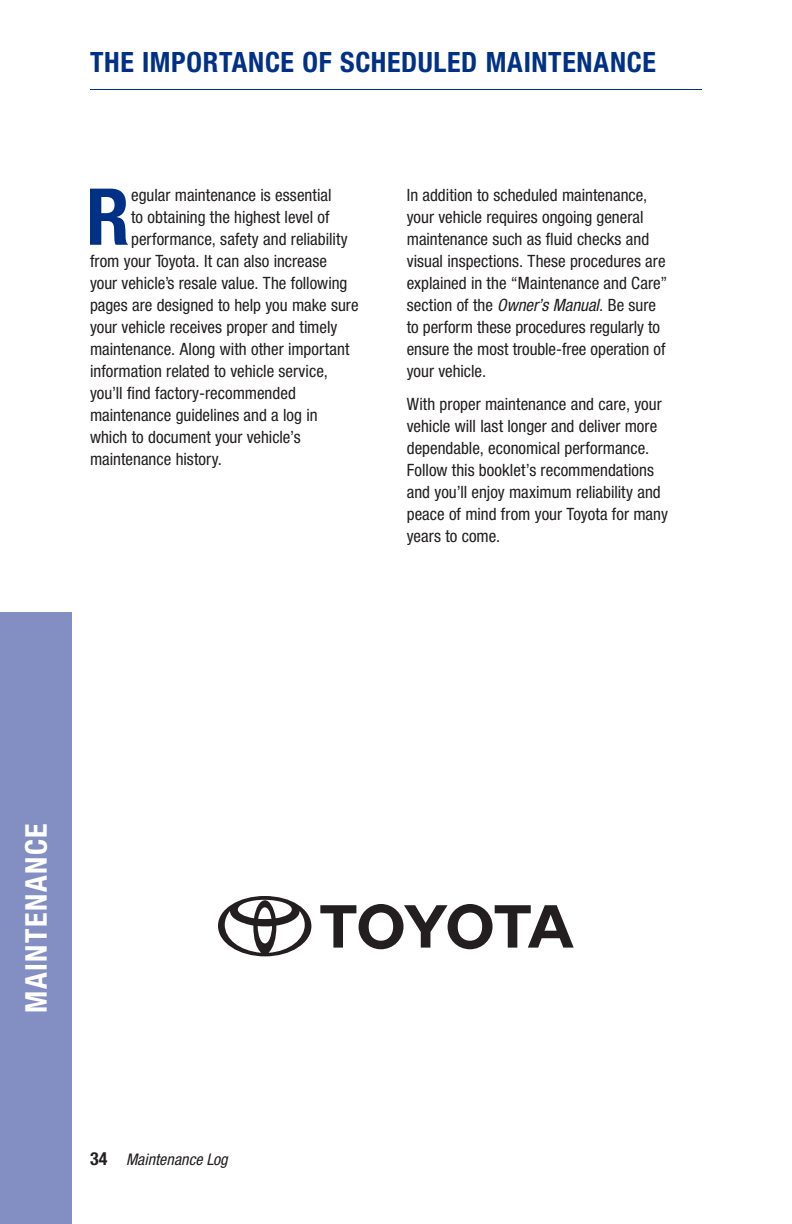
<style>
.page{position:relative;width:792px;height:1224px;background:#fff}
.page>*{position:absolute;margin:0;border:0;box-sizing:border-box;transform-origin:0 0}
.t1{font:700 condensed 78.6px "Helvetica Neue LT Std";color:#003186}
.t2{font:700 condensed 30px "Helvetica Neue LT Std";letter-spacing:.05em;color:#fff}
.t3{font:700 condensed 28px "Helvetica Neue LT Std";letter-spacing:.025em;color:#003186}
.t4{font:condensed 17px/22px "Helvetica Neue LT Std";color:#231f20}
.t5{font:italic condensed 16px "Helvetica Neue LT Std";letter-spacing:.005em;color:#231f20}
.s1{font-style:italic}
.s2{font-weight:700;font-style:normal;font-size:18px}
</style>
<div class="page">
<div style="left:0;top:612px;width:72px;height:612px;background:#838fc2"></div>
<hr style="left:90px;top:89px;width:612px;height:1px;background:#003186">
<svg style="left:218px;top:896px;width:93px;height:60px"></svg>
<svg style="left:320px;top:904px;width:254px;height:45px"></svg>
<h3 class="t3" style="left:90px;top:45px;width:567px">THE IMPORTANCE OF SCHEDULED MAINTENANCE</h3>
<h1 class="t1" style="left:86px;top:169px;width:45px">R</h1>
<p class="t4" style="left:131px;top:184px;width:202px">egular maintenance is essential</p>
<p class="t4" style="left:131px;top:206px;width:200px">to obtaining the highest level of</p>
<p class="t4" style="left:131px;top:228px;width:218px">performance, safety and reliability</p>
<p class="t4" style="left:90px;top:250px;width:239px">from your Toyota. It can also increase</p>
<p class="t4" style="left:90px;top:272px;width:259px">your vehicle’s resale value. The following</p>
<p class="t4" style="left:90px;top:294px;width:270px">pages are designed to help you make sure</p>
<p class="t4" style="left:90px;top:316px;width:249px">your vehicle receives proper and timely</p>
<p class="t4" style="left:90px;top:338px;width:261px">maintenance. Along with other important</p>
<p class="t4" style="left:90px;top:360px;width:239px">information related to vehicle service,</p>
<p class="t4" style="left:90px;top:382px;width:207px">you’ll find factory-recommended</p>
<p class="t4" style="left:90px;top:404px;width:229px">maintenance guidelines and a log in</p>
<p class="t4" style="left:90px;top:426px;width:212px">which to document your vehicle’s</p>
<p class="t4" style="left:90px;top:448px;width:134px">maintenance history.</p>
<p class="t4" style="left:407px;top:184px;width:262px">In addition to scheduled maintenance, your vehicle requires ongoing general maintenance such as fluid checks and visual inspections. These procedures are explained in the “Maintenance and Care” section of the <span class="s1">Owner’s Manual</span>. Be sure to perform these procedures regularly to ensure the most trouble-free operation of your vehicle.</p>
<p class="t4" style="left:407px;top:392px;width:263px">With proper maintenance and care, your vehicle will last longer and deliver more dependable, economical performance.<br>Follow this booklet’s recommendations and you’ll enjoy maximum reliability and peace of mind from your Toyota for many years to come.</p>
<h2 class="t2" style="left:18px;top:1013px;width:191px;rotate:-90deg">MAINTENANCE</h2>
<p class="t5" style="left:90px;top:1150px;width:139px"><span class="s2">34</span> Maintenance Log</p>
</div>
